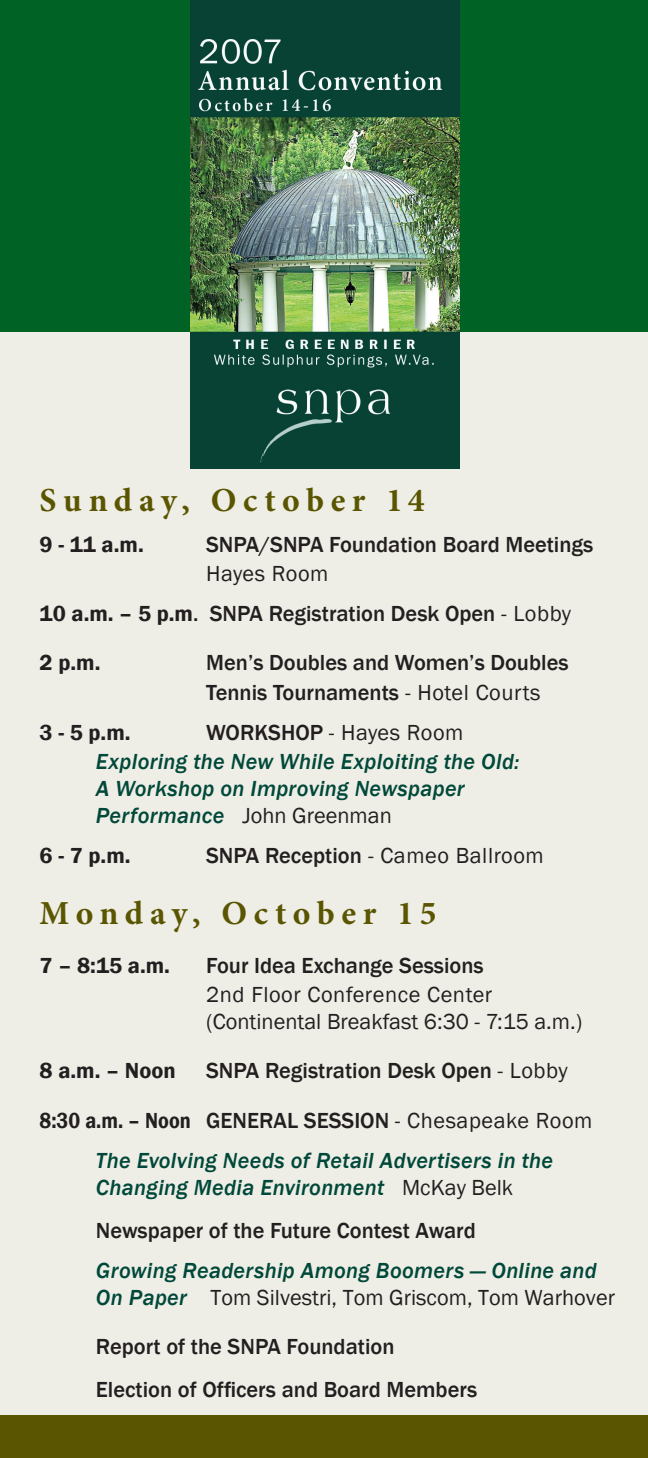
<style>
.page{position:relative;width:648px;height:1458px;background:#eeeee6}
.page>*{position:absolute;margin:0;border:0;box-sizing:border-box;transform-origin:0 0}
.t1{font:700 33.52px "Minion Pro";letter-spacing:.19em;color:#5a5500}
.t2{font:500 22.5px/40.3px "Franklin Gothic";color:#231f20}
.t3{font:italic 500 22.5px/27px "Franklin Gothic";letter-spacing:.015em;color:#004839}
.t4{font:22.5px/27px "Franklin Gothic";color:#231f20}
.t5{font:600 22.5px "Franklin Gothic";color:#231f20}
.t6{font:22.5px "Franklin Gothic";letter-spacing:.025em;color:#231f20}
.s1{font-weight:400}
.s2{font-weight:600}
.s3{font-style:normal;color:#231f20}
.s4{font-weight:400;font-style:normal;color:#231f20}
.s5{font-weight:500}
</style>
<div class="page">
<div style="left:0;top:0;width:648px;height:331px;background:#006224"></div>
<div style="left:0;top:1416px;width:648px;height:42px;background:#5a5500"></div>
<img style="left:190px;top:18px;width:270px;height:451px">
<div style="left:190px;top:0;width:270px;height:18px;background:#074235"></div>
<h1 class="t1" style="left:40px;top:477px;width:387px">Sunday, October 14</h1>
<p class="t5" style="left:40px;top:530px;width:106px">9 - 11 a.m.</p>
<p class="t2" style="left:206px;top:524px;width:389px">SNPA/SNPA Foundation Board Meetings</p>
<p class="t2" style="left:40px;top:553px;width:533px;text-indent:167px"><span class="s1">Hayes Room<br></span><span class="s2">10 a.m. – 5 p.m</span>. SNPA Registration Desk Open <span class="s1">- Lobby</span></p>
<p class="t5" style="left:40px;top:649px;width:62px">2 p.m.</p>
<p class="t2" style="left:206px;top:649px;width:364px;line-height:29.2px">Men’s Doubles and Women’s Doubles<br>Tennis Tournaments <span class="s1">- Hotel Courts</span></p>
<p class="t5" style="left:40px;top:719px;width:92px">3 - 5 p.m.</p>
<p class="t3" style="left:96px;top:718px;width:425px;line-height:29.2px;text-indent:110px"><span class="s3">WORKSHOP</span> <span class="s4">- Hayes Room<br></span>Exploring the New While Exploiting the Old:</p>
<p class="t3" style="left:96px;top:775px;width:370px">A Workshop on Improving Newspaper<br>Performance <span class="s4">John Greenman</span></p>
<p class="t5" style="left:40px;top:842px;width:92px">6 - 7 p.m.</p>
<p class="t6" style="left:206px;top:842px;width:339px"><span class="s5">SNPA Reception</span> - Cameo Ballroom</p>
<h1 class="t1" style="left:40px;top:889px;width:398px">Monday, October 15</h1>
<p class="t5" style="left:40px;top:952px;width:132px">7 – 8:15 a.m.</p>
<p class="t2" style="left:206px;top:946px;width:279px">Four Idea Exchange Sessions</p>
<p class="t4" style="left:206px;top:982px;width:378px">2nd Floor Conference Center (Continental Breakfast 6:30 - 7:15 a.m.)</p>
<p class="t5" style="left:40px;top:1057px;width:137px">8 a.m. – Noon</p>
<p class="t2" style="left:40px;top:1047px;width:554px;line-height:49.3px;text-indent:166px">SNPA Registration Desk Open <span class="s1">- Lobby<br></span><span class="s2">8:30 a.m. – Noon</span> GENERAL SESSION <span class="s1">- Chesapeake Room</span></p>
<p class="t3" style="left:96px;top:1147px;width:459px">The Evolving Needs of Retail Advertisers in the<br>Changing Media Environment <span class="s4">McKay Belk</span></p>
<p class="t2" style="left:96px;top:1210px;width:381px">Newspaper of the Future Contest Award</p>
<p class="t3" style="left:96px;top:1257px;width:521px">Growing Readership Among Boomers — Online and<br>On Paper <span class="s4">Tom Silvestri, Tom Griscom, Tom Warhover</span></p>
<p class="t2" style="left:96px;top:1326px;width:383px;line-height:42.5px">Report of the SNPA Foundation<br>Election of Officers and Board Members</p>
</div>
